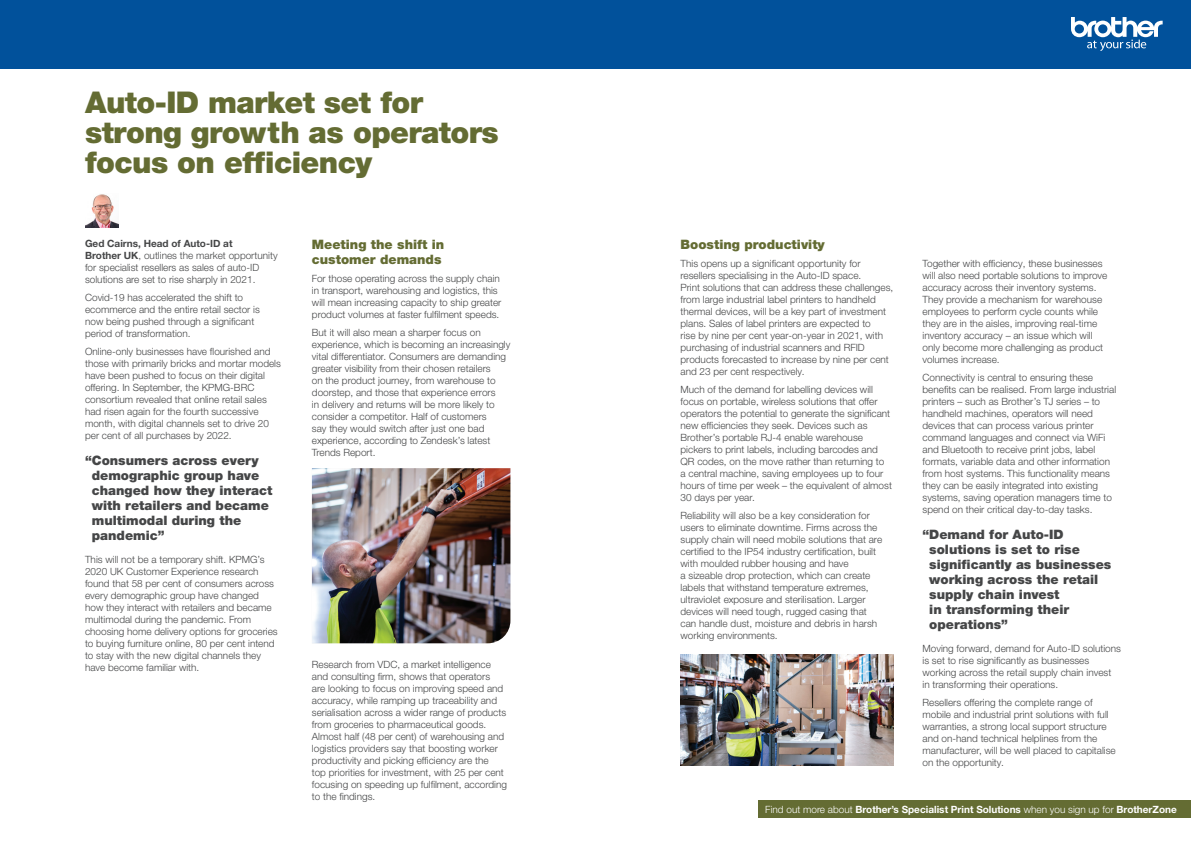
<style>
.page{position:relative;width:1191px;height:842px;background:#fff}
.page>*{position:absolute;margin:0;border:0;box-sizing:border-box;transform-origin:0 0}
.t1{font:900 30px/30px "Helvetica Neue LTW1 G";letter-spacing:-.02em;color:#646c33}
.t2{font:900 13px/15px "Helvetica Neue LTW1 G";color:#454647}
.t3{font:900 13px/15px "Helvetica Neue LTW1 G";color:#646c33}
.t4{font:300 10px/12px "Helvetica Neue LTW1 G";color:#454647}
.t5{font:700 10px "Helvetica Neue LT Std";color:#fff}
.s1{font-weight:700}
.s2{font-weight:300}
</style>
<div class="page">
<div style="left:759px;top:800px;width:432px;height:18px;background:#646c33"></div>
<img style="left:85px;top:194px;width:34px;height:33px">
<img style="left:680px;top:655px;width:213px;height:111px">
<img style="left:312px;top:468px;width:198px;height:175px">
<div style="left:0;top:0;width:1191px;height:68px;background:#01519b"></div>
<svg style="left:1071px;top:17px;width:91px;height:34px"></svg>
<p class="t1" style="left:85px;top:88px;width:415px">Auto-ID market set for strong growth as operators focus on efficiency</p>
<p class="t4" style="left:85px;top:238px;width:194px"><span class="s1">Ged Cairns, Head of Auto-ID at<br>Brother UK</span>, outlines the market opportunity for specialist resellers as sales of auto-ID solutions are set to rise sharply in 2021.</p>
<p class="t4" style="left:85px;top:291px;width:176px">Covid-19 has accelerated the shift to ecommerce and the entire retail sector is now being pushed through a significant period of transformation.</p>
<p class="t4" style="left:85px;top:345px;width:197px">Online-only businesses have flourished and those with primarily bricks and mortar models have been pushed to focus on their digital offering. In September, the KPMG-BRC consortium revealed that online retail sales had risen again for the fourth successive month, with digital channels set to drive 20 per cent of all purchases by 2022.</p>
<p class="t2" style="left:92px;top:453px;width:182px;text-indent:-7px">“Consumers across every demographic group have changed how they interact with retailers and became multimodal during the pandemic”</p>
<p class="t4" style="left:85px;top:554px;width:194px">This will not be a temporary shift. KPMG’s 2020 UK Customer Experience research found that 58 per cent of consumers across every demographic group have changed how they interact with retailers and became multimodal during the pandemic. From choosing home delivery options for groceries to buying furniture online, 80 per cent intend to stay with the new digital channels they have become familiar with.</p>
<p class="t3" style="left:312px;top:237px;width:134px">Meeting the shift in customer demands</p>
<p class="t4" style="left:312px;top:273px;width:191px">For those operating across the supply chain in transport, warehousing and logistics, this will mean increasing capacity to ship greater product volumes at faster fulfilment speeds.</p>
<p class="t4" style="left:312px;top:326px;width:200px">But it will also mean a sharper focus on experience, which is becoming an increasingly vital differentiator. Consumers are demanding greater visibility from their chosen retailers<br>on the product journey, from warehouse to doorstep, and those that experience errors<br>in delivery and returns will be more likely to consider a competitor. Half of customers<br>say they would switch after just one bad experience, according to Zendesk’s latest Trends Report.</p>
<p class="t4" style="left:312px;top:658px;width:197px">Research from VDC, a market intelligence and consulting firm, shows that operators<br>are looking to focus on improving speed and accuracy, while ramping up traceability and serialisation across a wider range of products from groceries to pharmaceutical goods.<br>Almost half (48 per cent) of warehousing and logistics providers say that boosting worker productivity and picking efficiency are the<br>top priorities for investment, with 25 per cent focusing on speeding up fulfilment, according to the findings.</p>
<p class="t3" style="left:680px;top:237px;width:146px">Boosting productivity</p>
<p class="t4" style="left:680px;top:258px;width:214px">This opens up a significant opportunity for resellers specialising in the Auto-ID space.<br>Print solutions that can address these challenges, from large industrial label printers to handheld thermal devices, will be a key part of investment plans. Sales of label printers are expected to<br>rise by nine per cent year-on-year in 2021, with purchasing of industrial scanners and RFID products forecasted to increase by nine per cent and 23 per cent respectively.</p>
<p class="t4" style="left:680px;top:383px;width:213px">Much of the demand for labelling devices will focus on portable, wireless solutions that offer operators the potential to generate the significant new efficiencies they seek. Devices such as Brother’s portable RJ-4 enable warehouse pickers to print labels, including barcodes and QR codes, on the move rather than returning to<br>a central machine, saving employees up to four hours of time per week – the equivalent of almost 30 days per year.</p>
<p class="t4" style="left:680px;top:509px;width:203px">Reliability will also be a key consideration for users to eliminate downtime. Firms across the supply chain will need mobile solutions that are certified to the IP54 industry certification, built with moulded rubber housing and have<br>a sizeable drop protection, which can create labels that withstand temperature extremes, ultraviolet exposure and sterilisation. Larger devices will need tough, rugged casing that can handle dust, moisture and debris in harsh working environments.</p>
<p class="t4" style="left:922px;top:257px;width:186px">Together with efficiency, these businesses will also need portable solutions to improve accuracy across their inventory systems.<br>They provide a mechanism for warehouse employees to perform cycle counts while they are in the aisles, improving real-time inventory accuracy – an issue which will only become more challenging as product volumes increase.</p>
<p class="t4" style="left:922px;top:371px;width:195px">Connectivity is central to ensuring these benefits can be realised. From large industrial printers – such as Brother’s TJ series – to handheld machines, operators will need devices that can process various printer command languages and connect via WiFi and Bluetooth to receive print jobs, label formats, variable data and other information from host systems. This functionality means they can be easily integrated into existing systems, saving operation managers time to spend on their critical day-to-day tasks.</p>
<p class="t2" style="left:929px;top:527px;width:184px;text-indent:-7px">“Demand for Auto-ID solutions is set to rise significantly as businesses working across the retail supply chain invest<br>in transforming their operations”</p>
<p class="t4" style="left:922px;top:643px;width:200px">Moving forward, demand for Auto-ID solutions is set to rise significantly as businesses working across the retail supply chain invest<br>in transforming their operations.</p>
<p class="t4" style="left:922px;top:696px;width:195px">Resellers offering the complete range of mobile and industrial print solutions with full warranties, a strong local support structure and on-hand technical helplines from the manufacturer, will be well placed to capitalise on the opportunity.</p>
<p class="t5" style="left:765px;top:803px;width:413px"><span class="s2">Find out more about</span> Brother’s Specialist Print Solutions <span class="s2">when you sign up for</span> BrotherZone</p>
</div>
